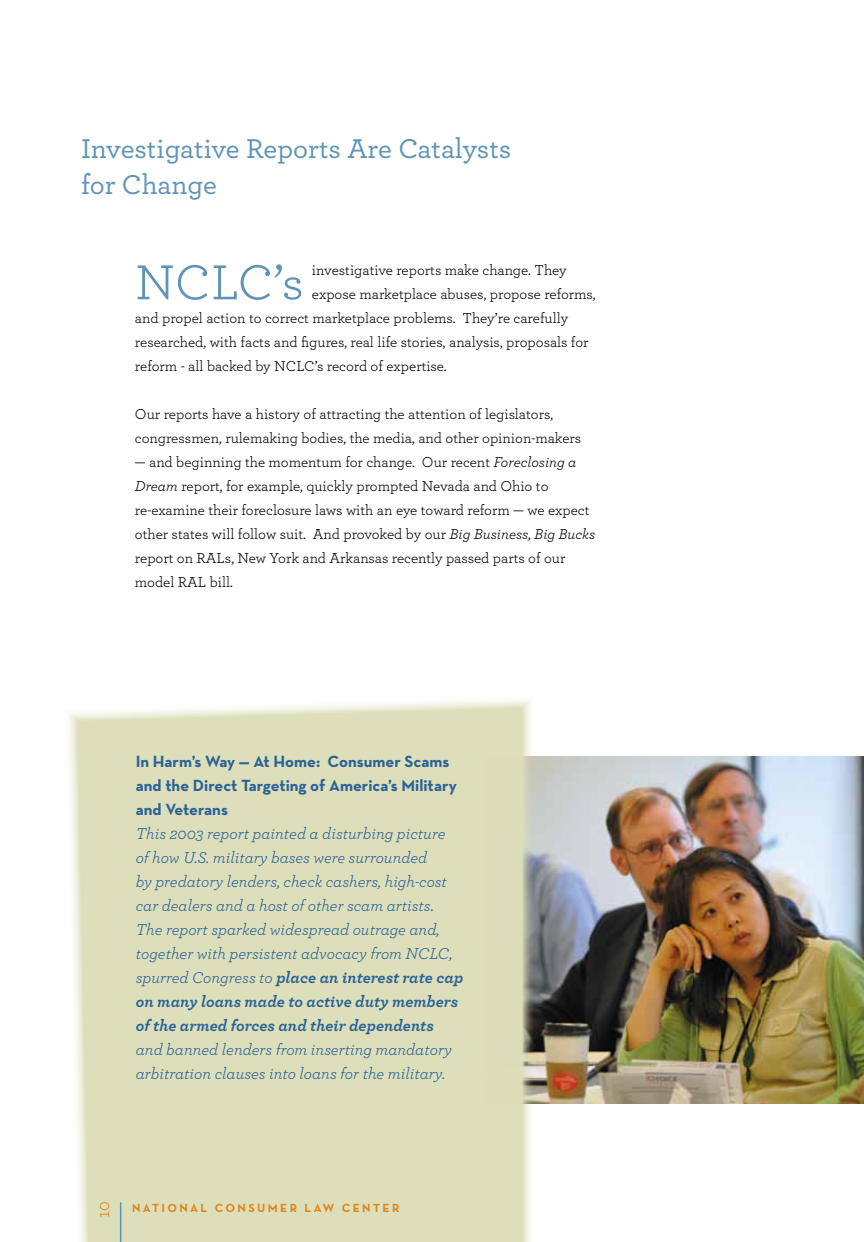
<style>
.page{position:relative;width:864px;height:1242px;background:#fff}
.page>*{position:absolute;margin:0;border:0;box-sizing:border-box;transform-origin:0 0}
.t1{font:51.45px "Archer";color:#5e94b6}
.t2{font:500 28.5px/36px "Archer";color:#5e94b6}
.t3{font:18px "Archer";color:#e0861b}
.t4{font:italic 16.5px/24px "Archer";color:#2b6297}
.t5{font:700 16.5px/24px "Neutraface Text";color:#2b6297}
.t6{font:15px/24px "Archer";color:#000}
.t7{font:700 12px "Neutraface Text";letter-spacing:.2em;color:#e0861b}
.s1{font-style:italic}
.s2{font-weight:700}
</style>
<div class="page">
<img style="left:535px;top:757px;width:329px;height:347px">
<svg style="left:69px;top:699px;width:466px;height:543px;fill:#dcdfba"></svg>
<hr style="left:120px;top:1202px;width:1px;height:40px;background:#5e94b6">
<h2 class="t2" style="left:81px;top:129px;width:432px">Investigative Reports Are Catalysts for Change</h2>
<h1 class="t1" style="left:135px;top:247px;width:170px">NCLC’s</h1>
<p class="t6" style="left:312px;top:258px;width:256px">investigative reports make change. They</p>
<p class="t6" style="left:312px;top:282px;width:285px">expose marketplace abuses, propose reforms,</p>
<p class="t6" style="left:135px;top:306px;width:435px">and propel action to correct marketplace problems. They’re carefully</p>
<p class="t6" style="left:135px;top:330px;width:455px">researched, with facts and figures, real life stories, analysis, proposals for</p>
<p class="t6" style="left:135px;top:354px;width:313px">reform - all backed by NCLC’s record of expertise.</p>
<p class="t6" style="left:135px;top:402px;width:448px">Our reports have a history of attracting the attention of legislators, congressmen, rulemaking bodies, the media, and other opinion-makers</p>
<p class="t6" style="left:135px;top:450px;width:462px">— and beginning the momentum for change. Our recent <span class="s1">Foreclosing a Dream</span> report, for example, quickly prompted Nevada and Ohio to re-examine their foreclosure laws with an eye toward reform — we expect other states will follow suit. And provoked by our <span class="s1">Big Business, Big Bucks </span>report on RALs, New York and Arkansas recently passed parts of our model RAL bill.</p>
<p class="t5" style="left:136px;top:750px;width:323px">In Harm’s Way — At Home: Consumer Scams and the Direct Targeting of America’s Military and Veterans</p>
<p class="t4" style="left:136px;top:821px;width:329px">This 2003 report painted a disturbing picture<br>of how U.S. military bases were surrounded<br>by predatory lenders, check cashers, high-cost car dealers and a host of other scam artists.<br>The report sparked widespread outrage and, together with persistent advocacy from NCLC, spurred Congress to <span class="s2">place an interest rate cap on many loans made to active duty members of the armed forces and their dependents</span></p>
<p class="t4" style="left:136px;top:1037px;width:318px">and banned lenders from inserting mandatory arbitration clauses into loans for the military.</p>
<p class="t3" style="left:91px;top:1218px;width:18px;rotate:-90deg">10</p>
<p class="t7" style="left:132px;top:1200px;width:269px">Nation al Con sumer L aw Cen ter</p>
</div>
